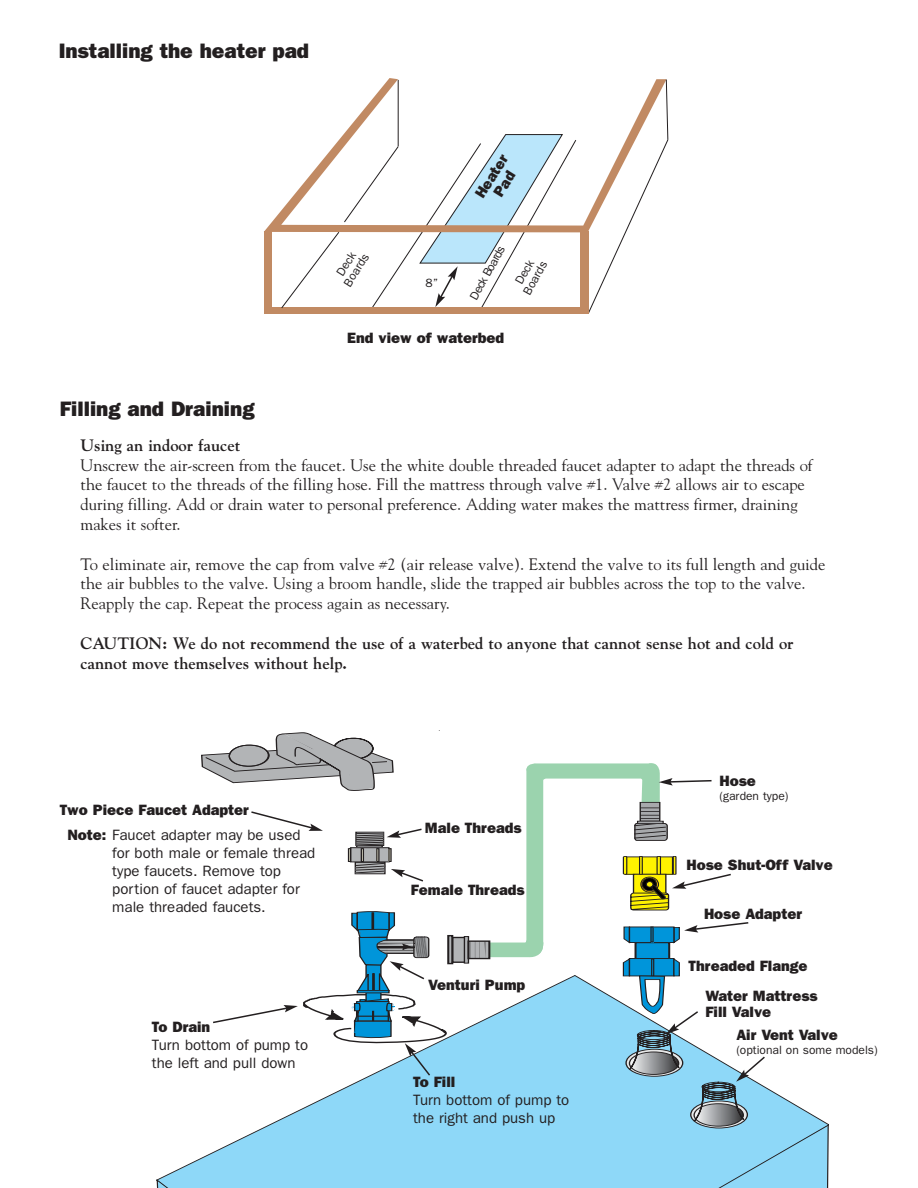
<style>
.page{position:relative;width:918px;height:1188px;background:#fff}
.page>*{position:absolute;margin:0;border:0;box-sizing:border-box;transform-origin:0 0}
.t1{font:800 21px "Franklin Gothic";color:#231f20}
.t2{font:16.5px/19.8px "Goudy";color:#231f20}
.t3{font:700 16.5px/19.8px "Goudy";color:#231f20}
.t4{font:800 15px/25px "Franklin Gothic";color:#231f20}
.t5{font:15px/18px "Franklin Gothic";color:#231f20}
.t6{font:12px/12px "Franklin Gothic";color:#231f20;text-align:center}
.s1{font-weight:400}
</style>
<div class="page">
<svg style="left:157px;top:1019px;width:328px;height:169px"></svg>
<div style="left:348px;top:848px;width:3px;height:14px;border:1px solid #231f20"></div>
<hr style="left:464px;top:937px;width:4px;height:26px;background:#b2b4b6">
<div style="left:464px;top:936px;width:5px;height:28px;border:1px solid #231f20"></div>
<svg style="left:471px;top:943px;width:14px;height:13px"></svg>
<div style="left:468px;top:940px;width:22px;height:19px;border:2px solid #231f20"></div>
<svg style="left:201px;top:732px;width:193px;height:59px"></svg>
<svg style="left:157px;top:1180px;width:101px;height:8px"></svg>
<svg style="left:251px;top:811px;width:72px;height:20px"></svg>
<svg style="left:349px;top:828px;width:74px;height:54px"></svg>
<svg style="left:211px;top:911px;width:254px;height:166px"></svg>
<svg style="left:485px;top:763px;width:344px;height:425px"></svg>
<div style="left:264px;top:232px;width:7px;height:82px;background:#c18a63"></div>
<div style="left:271px;top:308px;width:309px;height:6px;background:#c18a63"></div>
<svg style="left:281px;top:140px;width:387px;height:174px"></svg>
<svg style="left:264px;top:78px;width:403px;height:154px"></svg>
<svg style="left:666px;top:79px;width:2px;height:61px"></svg>
<div style="left:580px;top:232px;width:8px;height:82px;background:#c18a63"></div>
<svg style="left:372px;top:134px;width:205px;height:176px"></svg>
<p class="t1" style="left:59px;top:39px;width:252px">Installing the heater pad</p>
<p class="t1" style="left:60px;top:396px;width:196px">Filling and Draining</p>
<p class="t4" style="left:472px;top:192px;width:50px;line-height:15px;text-align:center;rotate:-58deg">Heater<br>Pad</p>
<p class="t6" style="left:331px;top:276px;width:39px;rotate:-58deg">Deck<br>Boards</p>
<p class="t6" style="left:468px;top:296px;width:62px;rotate:-61deg">Deck Boards</p>
<p class="t4" style="left:347px;top:325px;width:158px">End view of waterbed</p>
<p class="t6" style="left:426px;top:277px;width:14px">8”</p>
<p class="t6" style="left:510px;top:285px;width:39px;rotate:-61deg">Deck<br>Boards</p>
<p class="t3" style="left:81px;top:435px;width:161px">Using an indoor faucet</p>
<p class="t2" style="left:81px;top:455px;width:733px">Unscrew the air-screen from the faucet. Use the white double threaded faucet adapter to adapt the threads of the faucet to the threads of the filling hose. Fill the mattress through valve #1. Valve #2 allows air to escape during filling. Add or drain water to personal preference. Adding water makes the mattress firmer, draining makes it softer.</p>
<p class="t2" style="left:81px;top:554px;width:746px">To eliminate air, remove the cap from valve #2 (air release valve). Extend the valve to its full length and guide the air bubbles to the valve. Using a broom handle, slide the trapped air bubbles across the top to the valve.<br>Reapply the cap. Repeat the process again as necessary.</p>
<p class="t3" style="left:81px;top:633px;width:715px">CAUTION: We do not recommend the use of a waterbed to anyone that cannot sense hot and cold or cannot move themselves without help.</p>
<p class="t4" style="left:67px;top:797px;width:235px;text-indent:-8px">Two Piece Faucet Adapter<br>Note: <span class="s1">Faucet adapter may be used</span></p>
<p class="t5" style="left:112px;top:844px;width:205px">for both male or female thread type faucets. Remove top portion of faucet adapter for male threaded faucets.</p>
<p class="t4" style="left:152px;top:1014px;width:60px">To Drain</p>
<p class="t5" style="left:152px;top:1035px;width:158px">Turn bottom of pump to the left and pull down</p>
<p class="t4" style="left:425px;top:815px;width:98px">Male Threads</p>
<p class="t4" style="left:411px;top:877px;width:115px">Female Threads</p>
<p class="t4" style="left:428px;top:972px;width:99px">Venturi Pump</p>
<p class="t4" style="left:413px;top:1069px;width:44px">To Fill</p>
<p class="t5" style="left:413px;top:1091px;width:158px">Turn bottom of pump to the right and push up</p>
<p class="t4" style="left:720px;top:768px;width:38px">Hose</p>
<p class="t6" style="left:720px;top:789px;width:70px">(garden type)</p>
<p class="t4" style="left:687px;top:852px;width:148px">Hose Shut-Off Valve</p>
<p class="t4" style="left:704px;top:901px;width:99px">Hose Adapter</p>
<p class="t4" style="left:705px;top:951px;width:114px;line-height:29.7px;text-indent:-17px">Threaded Flange<br>Water Mattress</p>
<p class="t4" style="left:736px;top:1000px;width:103px;line-height:22.8px;text-indent:-31px">Fill Valve<br>Air Vent Valve</p>
<p class="t6" style="left:736px;top:1043px;width:143px">(optional on some models)</p>
</div>
